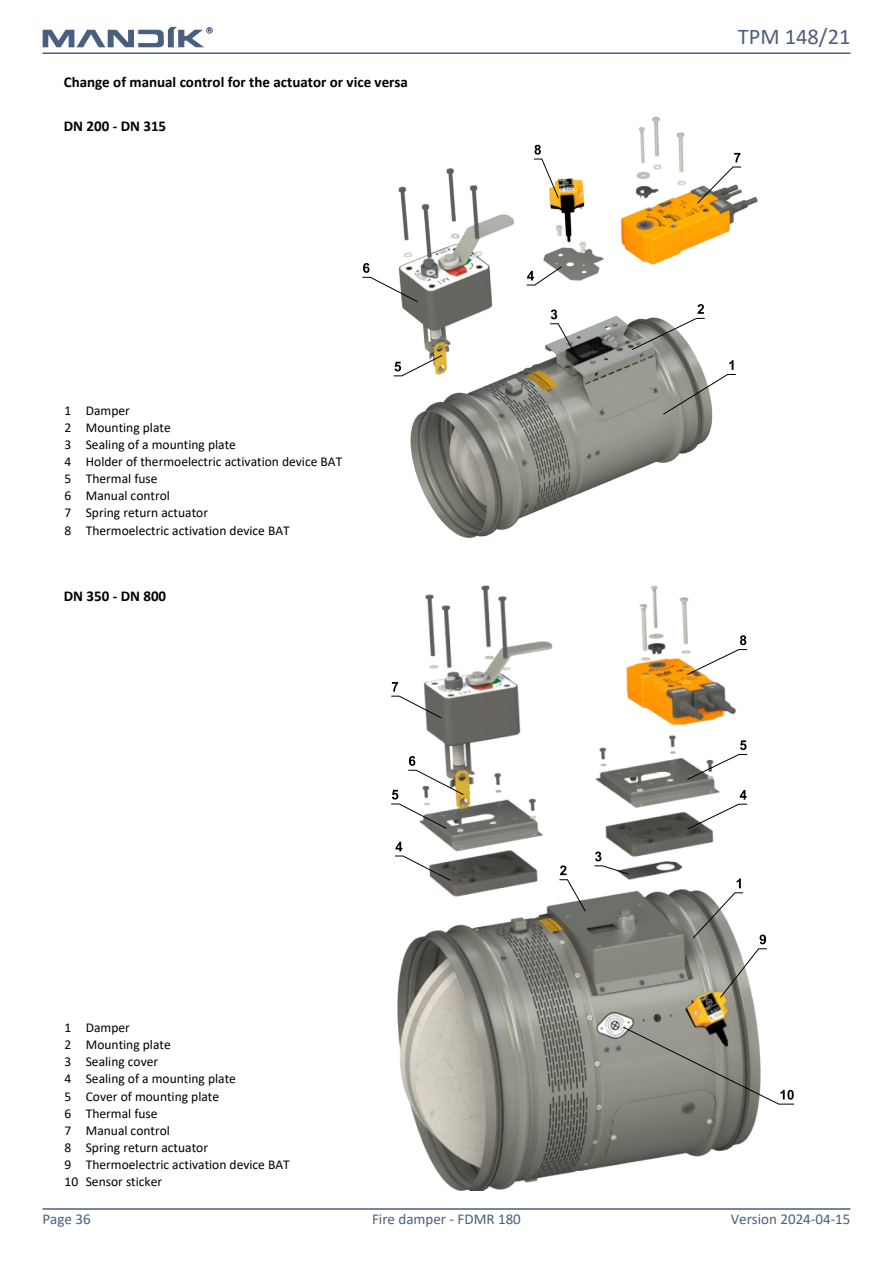
<style>
.page{position:relative;width:893px;height:1263px;background:#fff}
.page>*{position:absolute;margin:0;border:0;box-sizing:border-box;transform-origin:0 0}
.t1{font:22.5px "Calibri";color:#4a5f7e}
.t2{font:700 15px "Calibri";color:#000}
.t3{font:15px "Calibri";color:#4a5f7e}
.t4{font:13.5px/17.1px "Calibri";color:#000}
</style>
<div class="page">
<hr style="left:43px;top:52px;width:807px;height:2px;background:#4a5f7e">
<hr style="left:43px;top:1208px;width:807px;height:2px;background:#4a5f7e">
<svg style="left:43px;top:27px;width:169px;height:20px"></svg>
<img style="left:398px;top:586px;width:361px;height:605px">
<img style="left:399px;top:116px;width:359px;height:423px">
<svg style="left:663px;top:360px;width:73px;height:55px"></svg>
<svg style="left:631px;top:304px;width:74px;height:46px"></svg>
<svg style="left:697px;top:153px;width:45px;height:51px"></svg>
<svg style="left:533px;top:145px;width:26px;height:54px"></svg>
<svg style="left:526px;top:266px;width:36px;height:19px"></svg>
<svg style="left:362px;top:263px;width:56px;height:39px"></svg>
<svg style="left:393px;top:355px;width:49px;height:21px"></svg>
<svg style="left:692px;top:878px;width:75px;height:120px"></svg>
<svg style="left:623px;top:1026px;width:172px;height:78px"></svg>
<svg style="left:687px;top:740px;width:60px;height:40px"></svg>
<svg style="left:391px;top:756px;width:73px;height:73px"></svg>
<svg style="left:687px;top:790px;width:60px;height:40px"></svg>
<svg style="left:395px;top:842px;width:56px;height:39px"></svg>
<svg style="left:391px;top:682px;width:51px;height:36px"></svg>
<svg style="left:687px;top:635px;width:60px;height:40px"></svg>
<svg style="left:559px;top:865px;width:27px;height:47px"></svg>
<svg style="left:550px;top:309px;width:23px;height:41px"></svg>
<svg style="left:594px;top:851px;width:35px;height:24px"></svg>
<p class="t2" style="left:64px;top:76px;width:346px">Change of manual control for the actuator or vice versa</p>
<p class="t2" style="left:64px;top:120px;width:104px">DN 200 - DN 315</p>
<p class="t4" style="left:65px;top:403px;width:279px">1 Damper<br>2 Mounting plate<br>3 Sealing of a mounting plate<br>4 Holder of thermoelectric activation device BAT<br>5 Thermal fuse<br>6 Manual control<br>7 Spring return actuator<br>8 Thermoelectric activation device BAT</p>
<p class="t2" style="left:64px;top:589px;width:104px">DN 350 - DN 800</p>
<p class="t4" style="left:65px;top:1020px;width:227px">1 Damper<br>2 Mounting plate<br>3 Sealing cover<br>4 Sealing of a mounting plate<br>5 Cover of mounting plate<br>6 Thermal fuse<br>7 Manual control<br>8 Spring return actuator<br>9 Thermoelectric activation device BAT<br>10 Sensor sticker</p>
<h1 class="t1" style="left:738px;top:28px;width:114px">TPM 148/21</h1>
<p class="t3" style="left:43px;top:1213px;width:50px">Page 36</p>
<p class="t3" style="left:372px;top:1213px;width:150px">Fire damper - FDMR 180</p>
<p class="t3" style="left:731px;top:1213px;width:121px">Version 2024-04-15</p>
</div>
